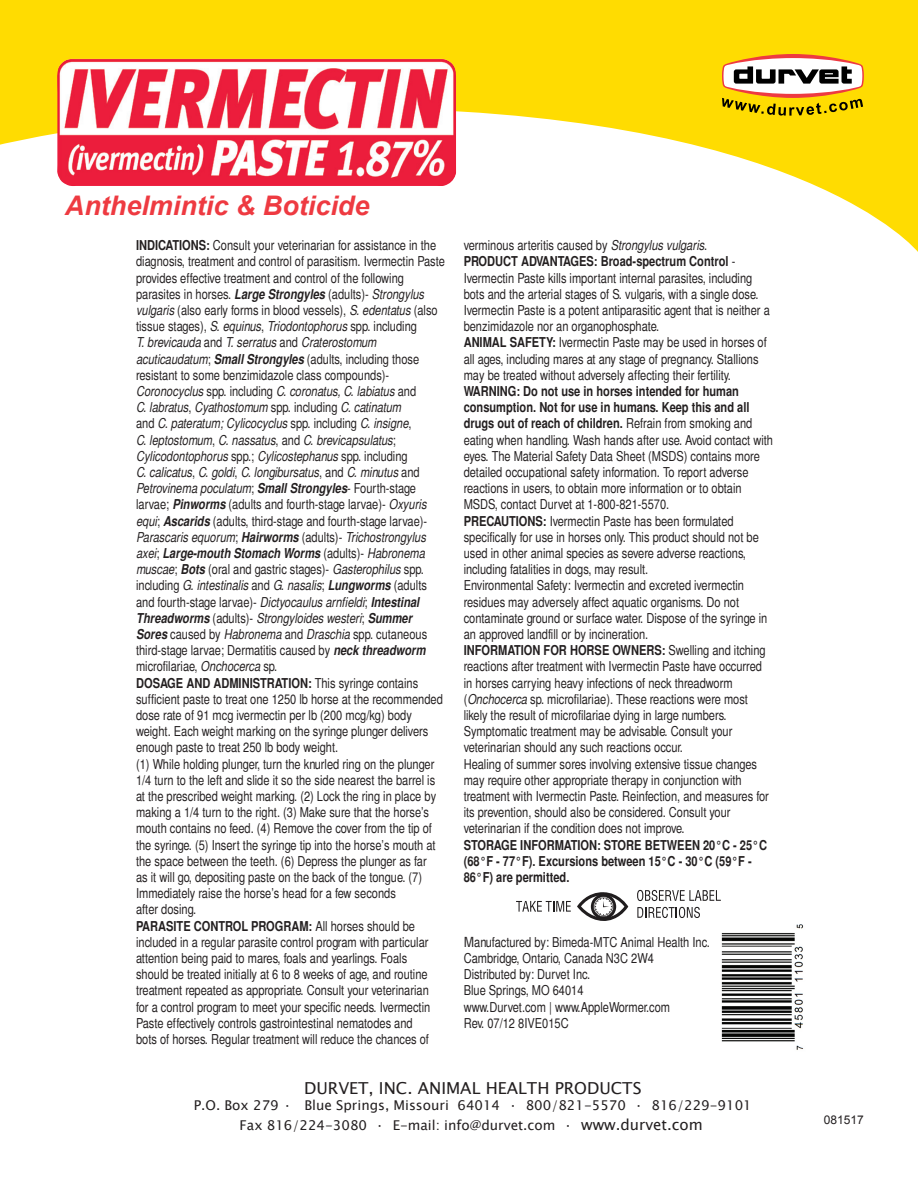
<style>
.page{position:relative;width:918px;height:1188px;background:#fff}
.page>*{position:absolute;margin:0;border:0;box-sizing:border-box;transform-origin:0 0}
.t1{font:italic 700 27px "Arial";color:#ee3a41}
.t2{font:16.5px "Lucida Sans Unicode";color:#231f20}
.t3{font:condensed 13.5px/16.2px "Pali Helvetica";color:#231f20}
.t4{font:italic condensed 13.5px/16.2px "Pali Helvetica";color:#231f20}
.t5{font:13.5px "Lucida Sans Unicode";color:#231f20}
.t6{font:700 condensed 13.5px/16.2px "Pali Helvetica";color:#231f20}
.t7{font:12px "Arial";color:#231f20}
.s1{font-weight:700}
.s2{font-weight:700;font-style:italic}
.s3{font-style:italic}
.s4{font-style:normal}
.s5{font-family:"Helv Condensed";font-stretch:normal}
.s6{font-size:15px}
</style>
<div class="page">
<svg style="left:0;top:0;width:918px;height:252px;fill:#ffdc01"></svg>
<svg style="left:722px;top:54px;width:142px;height:62px"></svg>
<img style="left:56px;top:58px;width:402px;height:128px">
<svg style="left:577px;top:892px;width:51px;height:29px"></svg>
<svg style="left:516px;top:901px;width:55px;height:11px"></svg>
<svg style="left:637px;top:890px;width:84px;height:11px"></svg>
<svg style="left:637px;top:907px;width:63px;height:11px"></svg>
<img style="left:721px;top:924px;width:82px;height:126px">
<p class="t1" style="left:65px;top:188px;width:306px">Anthelmintic &amp; Boticide</p>
<p class="t3" style="left:136px;top:237px;width:311px"><span class="s1">INDICATIONS:</span> Consult your veterinarian for assistance in the diagnosis, treatment and control of parasitism. Ivermectin Paste</p>
<p class="t3" style="left:136px;top:270px;width:303px">provides effective treatment and control of the following parasites in horses. <span class="s2">Large Strongyles</span> (adults)- <span class="s3">Strongylus vulgaris</span> (also early forms in blood vessels), <span class="s3">S. edentatus</span> (also tissue stages), <span class="s3">S. equinus</span>, <span class="s3">Triodontophorus</span> spp. including</p>
<p class="t4" style="left:136px;top:334px;width:293px">T. brevicauda <span class="s4">and</span> T. serratus <span class="s4">and</span> Craterostomum acuticaudatum<span class="s4">;</span> <span class="s1">Small Strongyles</span> <span class="s4">(adults, including those resistant to some benzimidazole class compounds)- </span>Coronocyclus <span class="s4">spp. including</span> C. coronatus, C. labiatus <span class="s4">and </span>C. labratus<span class="s4">,</span> Cyathostomum <span class="s4">spp. including</span> C. catinatum<br><span class="s4">and</span> C. pateratum; Cylicocyclus <span class="s4">spp. including</span> C. insigne<span class="s4">,<br></span>C. leptostomum<span class="s4">,</span> C. nassatus<span class="s4">, and</span> C. brevicapsulatus<span class="s4">; </span>Cylicodontophorus <span class="s4">spp.;</span> Cylicostephanus <span class="s4">spp. including<br></span>C. calicatus<span class="s4">,</span> C. goldi<span class="s4">,</span> C. longibursatus<span class="s4">, and</span> C. minutus <span class="s4">and </span>Petrovinema poculatum<span class="s4">;</span> <span class="s1">Small Strongyles</span><span class="s4">- Fourth-stage larvae;</span> <span class="s1">Pinworms</span> <span class="s4">(adults and fourth-stage larvae)-</span> Oxyuris equi<span class="s4">;</span> <span class="s1">Ascarids</span> <span class="s4">(adults, third-stage and fourth-stage larvae)- </span>Parascaris equorum<span class="s4">;</span> <span class="s1">Hairworms</span> <span class="s4">(adults)-</span> Trichostrongylus axei<span class="s4">;</span> <span class="s1">Large-mouth Stomach Worms</span> <span class="s4">(adults)-</span> Habronema muscae<span class="s4">;</span> <span class="s1">Bots</span> <span class="s4">(oral and gastric stages)-</span> Gasterophilus <span class="s4">spp. including</span> G. intestinalis <span class="s4">and</span> G. nasalis<span class="s4">;</span> <span class="s1">Lungworms</span> <span class="s4">(adults and fourth-stage larvae)-</span> Dictyocaulus arnfieldi<span class="s4">;</span> <span class="s1">Intestinal Threadworms</span> <span class="s4">(adults)-</span> Strongyloides westeri<span class="s4">;</span> <span class="s1">Summer Sores</span> <span class="s4">caused by</span> Habronema <span class="s4">and</span> Draschia <span class="s4">spp. cutaneous third-stage larvae; Dermatitis caused by</span> <span class="s1">neck threadworm </span><span class="s4">microfilariae,</span> Onchocerca <span class="s4">sp.</span></p>
<p class="t3" style="left:136px;top:675px;width:308px"><span class="s1">DOSAGE AND ADMINISTRATION:</span> This syringe contains sufficient paste to treat one 1250 lb horse at the recommended dose rate of 91 mcg ivermectin per lb (200 mcg/kg) body weight. Each weight marking on the syringe plunger delivers enough paste to treat 250 lb body weight.</p>
<p class="t3" style="left:136px;top:756px;width:302px">(1) While holding plunger, turn the knurled ring on the plunger 1/4 turn to the left and slide it so the side nearest the barrel is at the prescribed weight marking. (2) Lock the ring in place by making a 1/4 turn to the right. (3) Make sure that the horse’s mouth contains no feed. (4) Remove the cover from the tip of the syringe. (5) Insert the syringe tip into the horse’s mouth at the space between the teeth. (6) Depress the plunger as far as it will go, depositing paste on the back of the tongue. (7)<br>Immediately raise the horse’s head for a few seconds</p>
<p class="t3" style="left:136px;top:901px;width:62px">after dosing.</p>
<p class="t3" style="left:136px;top:918px;width:296px"><span class="s1">PARASITE CONTROL PROGRAM:</span> All horses should be included in a regular parasite control program with particular attention being paid to mares, foals and yearlings. Foals should be treated initially at 6 to 8 weeks of age, and routine treatment repeated as appropriate. Consult your veterinarian for a control program to meet your specific needs. Ivermectin Paste effectively controls gastrointestinal nematodes and bots of horses. Regular treatment will reduce the chances of</p>
<p class="t3" style="left:464px;top:237px;width:245px">verminous arteritis caused by <span class="s3">Strongylus vulgaris</span>.</p>
<p class="t3" style="left:464px;top:253px;width:308px"><span class="s1">PRODUCT ADVANTAGES: Broad-spectrum Control</span> - Ivermectin Paste kills important internal parasites, including bots and the arterial stages of S. vulgaris, with a single dose.<br>Ivermectin Paste is a potent antiparasitic agent that is neither a benzimidazole nor an organophosphate.</p>
<p class="t3" style="left:464px;top:334px;width:305px"><span class="s1">ANIMAL SAFETY:</span> Ivermectin Paste may be used in horses of all ages, including mares at any stage of pregnancy. Stallions may be treated without adversely affecting their fertility.</p>
<p class="t3" style="left:464px;top:383px;width:311px"><span class="s1">WARNING: Do not use in horses intended for human consumption. Not for use in humans. Keep this and all drugs out of reach of children.</span> Refrain from smoking and eating when handling. Wash hands after use. Avoid contact with eyes. The Material Safety Data Sheet (MSDS) contains more detailed occupational safety information. To report adverse reactions in users, to obtain more information or to obtain MSDS, contact Durvet at 1-800-821-5570.</p>
<p class="t3" style="left:464px;top:513px;width:297px"><span class="s1">PRECAUTIONS:</span> Ivermectin Paste has been formulated specifically for use in horses only. This product should not be used in other animal species as severe adverse reactions, including fatalities in dogs, may result.</p>
<p class="t3" style="left:464px;top:577px;width:282px">Environmental Safety: Ivermectin and excreted ivermectin residues may adversely affect aquatic organisms. Do not</p>
<p class="t3" style="left:464px;top:610px;width:305px">contaminate ground or surface water. Dispose of the syringe in an approved landfill or by incineration.</p>
<p class="t3" style="left:464px;top:642px;width:304px"><span class="s1">INFORMATION FOR HORSE OWNERS:</span> Swelling and itching reactions after treatment with Ivermectin Paste have occurred</p>
<p class="t3" style="left:464px;top:675px;width:286px">in horses carrying heavy infections of neck threadworm (<span class="s3">Onchocerca</span> sp. microfilariae). These reactions were most likely the result of microfilariae dying in large numbers.<br>Symptomatic treatment may be advisable. Consult your veterinarian should any such reactions occur.</p>
<p class="t3" style="left:464px;top:756px;width:295px">Healing of summer sores involving extensive tissue changes may require other appropriate therapy in conjunction with</p>
<p class="t3" style="left:464px;top:788px;width:307px">treatment with Ivermectin Paste. Reinfection, and measures for its prevention, should also be considered. Consult your</p>
<p class="t3" style="left:464px;top:820px;width:222px">veterinarian if the condition does not improve.</p>
<p class="t6" style="left:464px;top:837px;width:305px">STORAGE INFORMATION: STORE BETWEEN 20°C - 25°C (68°F - 77°F). Excursions between 15°C - 30°C (59°F -<br>86°F) are permitted.</p>
<p class="t3" style="left:464px;top:934px;width:248px"><span class="s5">M</span>anufactured by: Bimeda-MTC Animal Health Inc.</p>
<p class="t3" style="left:464px;top:950px;width:192px">Cambridge, Ontario, Canada N3C 2W4</p>
<p class="t3" style="left:464px;top:966px;width:128px">Distributed by: Durvet Inc.</p>
<p class="t3" style="left:464px;top:982px;width:121px">Blue Springs, MO 64014</p>
<p class="t3" style="left:464px;top:999px;width:208px">www.Durvet.com | www.AppleWormer.com</p>
<p class="t3" style="left:464px;top:1015px;width:107px">Rev. 07/12 8IVE015C</p>
<p class="t2" style="left:304px;top:1075px;width:339px">DURVET, INC. ANIMAL HEALTH PRODUCTS</p>
<p class="t5" style="left:194px;top:1095px;width:559px">P.O. Box 279 · Blue Springs, Missouri 64014 · 800/821-5570 · 816/229-9101</p>
<p class="t5" style="left:240px;top:1115px;width:465px">Fax 816/224-3080 · E-mail: info@durvet.com · <span class="s6">www.durvet.com</span></p>
<p class="t7" style="left:824px;top:1112px;width:42px">081517</p>
</div>
